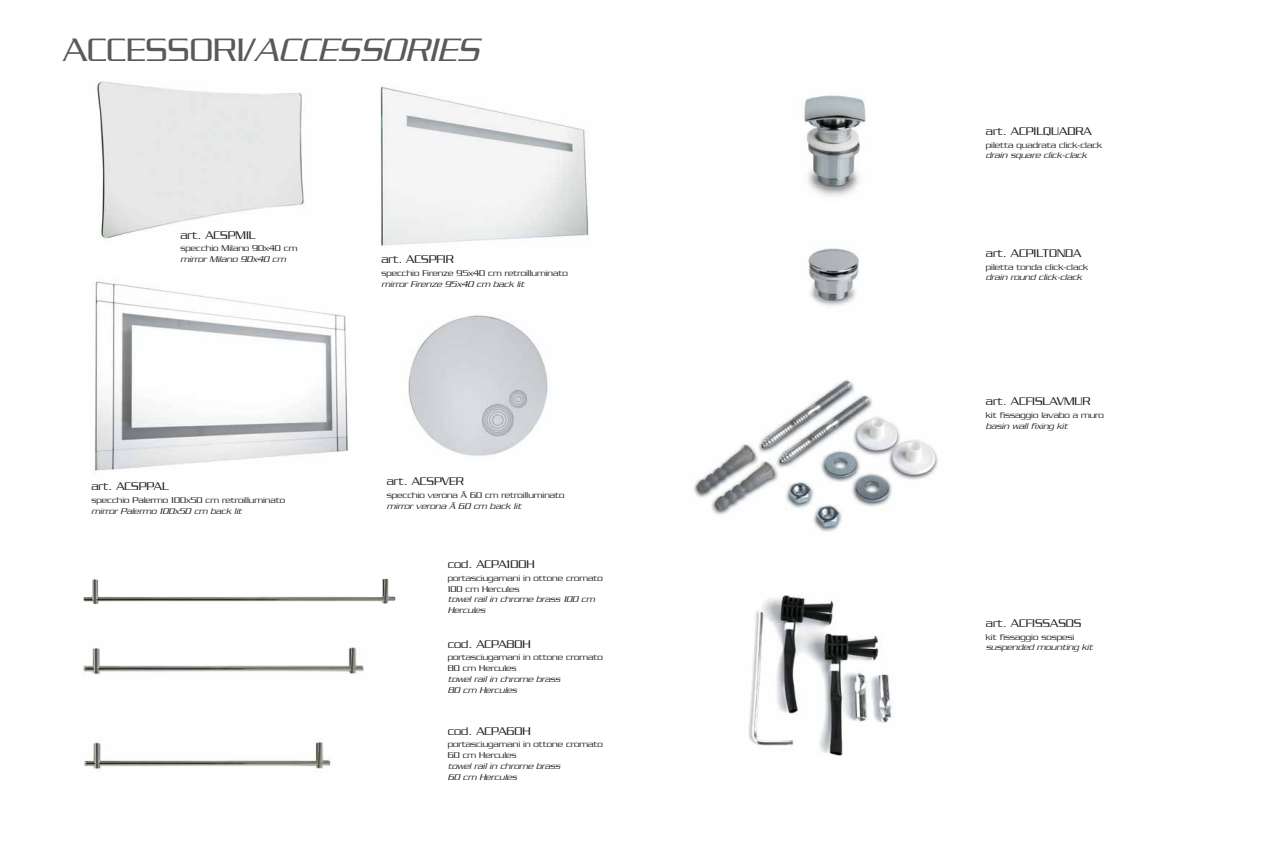
<style>
.page{position:relative;width:1261px;height:852px;background:#fff}
.page>*{position:absolute;margin:0;border:0;box-sizing:border-box;transform-origin:0 0}
.t1{font:italic 300 35px "Serpentine";color:#58595b}
.t2{font:300 12px "Serpentine";color:#231f20}
.t3{font:300 9px/10.8px "Serpentine";color:#231f20}
.t4{font:italic 300 9px/10.8px "Serpentine";color:#231f20}
.s1{font-style:normal}
</style>
<div class="page">
<img style="left:95px;top:81px;width:209px;height:158px">
<img style="left:380px;top:86px;width:209px;height:160px">
<img style="left:83px;top:579px;width:313px;height:25px">
<img style="left:83px;top:647px;width:281px;height:28px">
<img style="left:84px;top:739px;width:247px;height:30px">
<img style="left:94px;top:281px;width:255px;height:190px">
<img style="left:804px;top:95px;width:62px;height:101px">
<img style="left:808px;top:248px;width:51px;height:58px">
<img style="left:693px;top:379px;width:245px;height:153px">
<img style="left:748px;top:594px;width:145px;height:162px">
<img style="left:408px;top:315px;width:142px;height:141px">
<h1 class="t1" style="left:63px;top:30px;width:426px"><span class="s1">ACCESSORI/</span>ACCESSORIES</h1>
<h2 class="t2" style="left:180px;top:228px;width:77px">art. ACSPMIL</h2>
<p class="t3" style="left:180px;top:243px;width:118px">specchio Milano 90x40 cm</p>
<p class="t4" style="left:180px;top:254px;width:109px">mirror Milano 90x40 cm</p>
<h2 class="t2" style="left:381px;top:253px;width:74px">art. ACSPFIR</h2>
<p class="t3" style="left:381px;top:267px;width:188px">specchio Firenze 95x40 cm retroilluminato</p>
<p class="t4" style="left:381px;top:278px;width:147px">mirror Firenze 95x40 cm back lit</p>
<h2 class="t2" style="left:91px;top:480px;width:79px">art. ACSPPAL</h2>
<p class="t3" style="left:91px;top:494px;width:195px">specchio Palermo 100x50 cm retroilluminato</p>
<p class="t4" style="left:91px;top:505px;width:154px">mirror Palermo 100x50 cm back lit</p>
<h2 class="t2" style="left:387px;top:475px;width:79px">art. ACSPVER</h2>
<p class="t3" style="left:387px;top:489px;width:179px">specchio verona ø 60 cm retroilluminato</p>
<p class="t4" style="left:387px;top:500px;width:138px">mirror verona ø 60 cm back lit</p>
<h2 class="t2" style="left:447px;top:558px;width:88px">cod. ACPA100H</h2>
<p class="t3" style="left:447px;top:572px;width:157px">portasciugamani in ottone cromato<br>100 cm Hercules</p>
<p class="t4" style="left:447px;top:594px;width:151px">towel rail in chrome brass 100 cm<br>Hercules</p>
<h2 class="t2" style="left:447px;top:637px;width:85px">cod. ACPA80H</h2>
<p class="t3" style="left:447px;top:652px;width:157px">portasciugamani in ottone cromato<br>80 cm Hercules</p>
<p class="t4" style="left:447px;top:674px;width:116px">towel rail in chrome brass<br>80 cm Hercules</p>
<h2 class="t2" style="left:447px;top:724px;width:85px">cod. ACPA60H</h2>
<p class="t3" style="left:447px;top:739px;width:157px">portasciugamani in ottone cromato<br>60 cm Hercules</p>
<p class="t4" style="left:447px;top:761px;width:116px">towel rail in chrome brass<br>60 cm Hercules</p>
<h2 class="t2" style="left:985px;top:125px;width:107px">art. ACPILQUADRA</h2>
<p class="t3" style="left:985px;top:139px;width:118px">piletta quadrata click-clack</p>
<p class="t4" style="left:985px;top:150px;width:105px">drain square click-clack</p>
<h2 class="t2" style="left:985px;top:247px;width:97px">art. ACPILTONDA</h2>
<p class="t3" style="left:985px;top:261px;width:104px">piletta tonda click-clack</p>
<p class="t4" style="left:985px;top:272px;width:100px">drain round click-clack</p>
<h2 class="t2" style="left:985px;top:395px;width:106px">art. ACFISLAVMUR</h2>
<p class="t3" style="left:985px;top:409px;width:120px">kit fissaggio lavabo a muro</p>
<p class="t4" style="left:985px;top:420px;width:86px">basin wall fixing kit</p>
<h2 class="t2" style="left:985px;top:617px;width:97px">art. ACFISSASOS</h2>
<p class="t3" style="left:985px;top:631px;width:90px">kit fissaggio sospesi</p>
<p class="t4" style="left:985px;top:642px;width:111px">suspended mounting kit</p>
</div>
